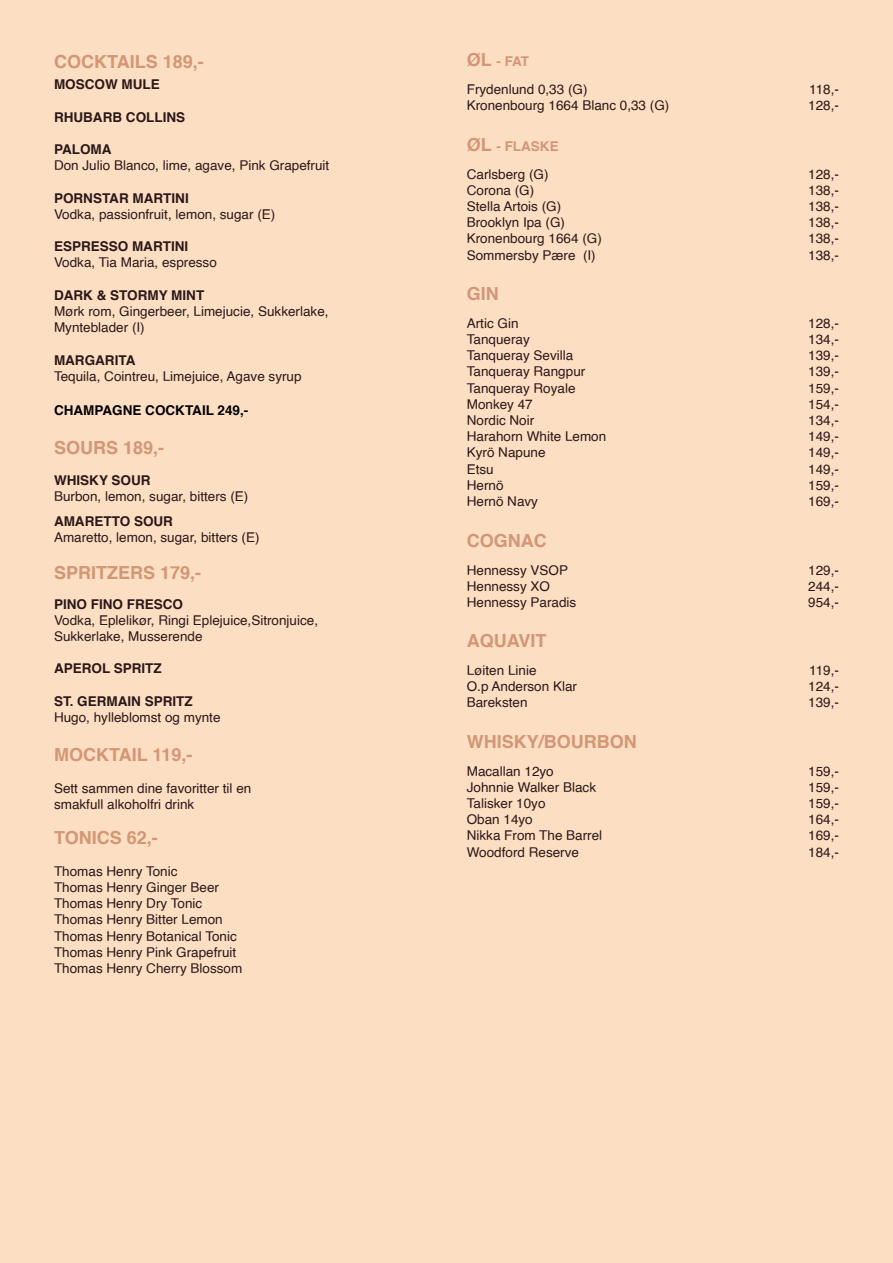
<style>
.page{position:relative;width:893px;height:1263px;background:#fcdec2}
.page>*{position:absolute;margin:0;border:0;box-sizing:border-box;transform-origin:0 0}
.t1{font:700 18px "Helvetica";color:#d39677}
.t2{font:13.5px/16.2px "Helvetica";color:#2b1818}
.t3{font:700 13.5px "Helvetica";color:#2b1818}
.t4{font:700 13.5px "Helvetica";color:#000}
.t5{font:700 13.5px "Helvetica";color:#d39677}
.s1{font-size:18px}
</style>
<div class="page">
<p class="t1" style="left:54px;top:47px;width:151px">COCKTAILS 189,-</p>
<p class="t3" style="left:54px;top:74px;width:107px">MOSCOW MULE</p>
<p class="t3" style="left:54px;top:106px;width:133px">RHUBARB COLLINS</p>
<p class="t3" style="left:54px;top:138px;width:59px">PALOMA</p>
<p class="t2" style="left:54px;top:158px;width:277px">Don Julio Blanco, lime, agave, Pink Grapefruit</p>
<p class="t3" style="left:54px;top:187px;width:136px">PORNSTAR MARTINI</p>
<p class="t2" style="left:54px;top:206px;width:223px">Vodka, passionfruit, lemon, sugar (E)</p>
<p class="t3" style="left:54px;top:236px;width:136px">ESPRESSO MARTINI</p>
<p class="t2" style="left:54px;top:255px;width:164px">Vodka, Tia Maria, espresso</p>
<p class="t3" style="left:54px;top:284px;width:152px">DARK &amp; STORMY MINT</p>
<p class="t2" style="left:54px;top:304px;width:276px">Mørk rom, Gingerbeer, Limejucie, Sukkerlake,<br>Mynteblader (I)</p>
<p class="t3" style="left:54px;top:349px;width:83px">MARGARITA</p>
<p class="t2" style="left:54px;top:368px;width:249px">Tequila, Cointreu, Limejuice, Agave syrup</p>
<p class="t4" style="left:54px;top:400px;width:196px">CHAMPAGNE COCKTAIL 249,-</p>
<p class="t1" style="left:54px;top:433px;width:112px">SOURS 189,-</p>
<p class="t3" style="left:54px;top:469px;width:98px">WHISKY SOUR</p>
<p class="t2" style="left:54px;top:489px;width:196px">Burbon, lemon, sugar, bitters (E)</p>
<p class="t3" style="left:54px;top:510px;width:121px">AMARETTO SOUR</p>
<p class="t2" style="left:54px;top:530px;width:207px">Amaretto, lemon, sugar, bitters (E)</p>
<p class="t1" style="left:54px;top:558px;width:149px">SPRITZERS 179,-</p>
<p class="t3" style="left:54px;top:593px;width:131px">PINO FINO FRESCO</p>
<p class="t2" style="left:54px;top:612px;width:266px">Vodka, Eplelikør, Ringi Eplejuice,Sitronjuice,<br>Sukkerlake, Musserende</p>
<p class="t3" style="left:54px;top:658px;width:109px">APEROL SPRITZ</p>
<p class="t3" style="left:54px;top:690px;width:140px">ST. GERMAIN SPRITZ</p>
<p class="t2" style="left:54px;top:710px;width:168px">Hugo, hylleblomst og mynte</p>
<p class="t1" style="left:54px;top:740px;width:140px">MOCKTAIL 119,-</p>
<p class="t2" style="left:54px;top:781px;width:199px">Sett sammen dine favoritter til en smakfull alkoholfri drink</p>
<p class="t1" style="left:54px;top:823px;width:105px">TONICS 62,-</p>
<p class="t2" style="left:54px;top:863px;width:125px">Thomas Henry Tonic</p>
<p class="t2" style="left:54px;top:880px;width:167px">Thomas Henry Ginger Beer</p>
<p class="t2" style="left:54px;top:896px;width:150px">Thomas Henry Dry Tonic</p>
<p class="t2" style="left:54px;top:912px;width:170px">Thomas Henry Bitter Lemon</p>
<p class="t2" style="left:54px;top:928px;width:184px">Thomas Henry Botanical Tonic</p>
<p class="t2" style="left:54px;top:944px;width:184px">Thomas Henry Pink Grapefruit</p>
<p class="t2" style="left:54px;top:961px;width:190px">Thomas Henry Cherry Blossom</p>
<p class="t5" style="left:467px;top:50px;width:64px"><span class="s1">ØL</span> - FAT</p>
<p class="t2" style="left:467px;top:81px;width:122px">Frydenlund 0,33 (G)</p>
<p class="t2" style="left:467px;top:97px;width:204px">Kronenbourg 1664 Blanc 0,33 (G)</p>
<p class="t5" style="left:467px;top:135px;width:93px"><span class="s1">ØL</span> - FLASKE</p>
<p class="t2" style="left:467px;top:166px;width:83px">Carlsberg (G)</p>
<p class="t2" style="left:467px;top:182px;width:69px">Corona (G)</p>
<p class="t2" style="left:467px;top:199px;width:96px">Stella Artois (G)</p>
<p class="t2" style="left:467px;top:215px;width:100px">Brooklyn Ipa (G)</p>
<p class="t2" style="left:467px;top:231px;width:137px">Kronenbourg 1664 (G)</p>
<p class="t2" style="left:467px;top:247px;width:131px">Sommersby Pære (I)</p>
<p class="t1" style="left:467px;top:279px;width:34px">GIN</p>
<p class="t2" style="left:467px;top:315px;width:53px">Artic Gin</p>
<p class="t2" style="left:467px;top:331px;width:65px">Tanqueray</p>
<p class="t2" style="left:467px;top:348px;width:108px">Tanqueray Sevilla</p>
<p class="t2" style="left:467px;top:364px;width:120px">Tanqueray Rangpur</p>
<p class="t2" style="left:467px;top:380px;width:110px">Tanqueray Royale</p>
<p class="t2" style="left:467px;top:396px;width:68px">Monkey 47</p>
<p class="t2" style="left:467px;top:412px;width:69px">Nordic Noir</p>
<p class="t2" style="left:467px;top:429px;width:141px">Harahorn White Lemon</p>
<p class="t2" style="left:467px;top:445px;width:80px">Kyrö Napune</p>
<p class="t2" style="left:467px;top:461px;width:29px">Etsu</p>
<p class="t2" style="left:467px;top:477px;width:38px">Hernö</p>
<p class="t2" style="left:467px;top:493px;width:73px">Hernö Navy</p>
<p class="t1" style="left:467px;top:526px;width:81px">COGNAC</p>
<p class="t2" style="left:467px;top:562px;width:103px">Hennessy VSOP</p>
<p class="t2" style="left:467px;top:578px;width:85px">Hennessy XO</p>
<p class="t2" style="left:467px;top:595px;width:111px">Hennessy Paradis</p>
<p class="t1" style="left:467px;top:626px;width:81px">AQUAVIT</p>
<p class="t2" style="left:467px;top:663px;width:71px">Løiten Linie</p>
<p class="t2" style="left:467px;top:679px;width:112px">O.p Anderson Klar</p>
<p class="t2" style="left:467px;top:695px;width:62px">Bareksten</p>
<p class="t1" style="left:467px;top:727px;width:171px">WHISKY/BOURBON</p>
<p class="t2" style="left:467px;top:763px;width:89px">Macallan 12yo</p>
<p class="t2" style="left:467px;top:779px;width:131px">Johnnie Walker Black</p>
<p class="t2" style="left:467px;top:795px;width:80px">Talisker 10yo</p>
<p class="t2" style="left:467px;top:812px;width:68px">Oban 14yo</p>
<p class="t2" style="left:467px;top:828px;width:137px">Nikka From The Barrel</p>
<p class="t2" style="left:467px;top:844px;width:114px">Woodford Reserve</p>
<p class="t2" style="left:809px;top:81px;width:31px">118,-</p>
<p class="t2" style="left:808px;top:97px;width:32px">128,-</p>
<p class="t2" style="left:808px;top:166px;width:32px">128,-</p>
<p class="t2" style="left:808px;top:182px;width:32px">138,-</p>
<p class="t2" style="left:808px;top:199px;width:32px">138,-</p>
<p class="t2" style="left:808px;top:215px;width:32px">138,-</p>
<p class="t2" style="left:808px;top:231px;width:32px">138,-</p>
<p class="t2" style="left:808px;top:247px;width:32px">138,-</p>
<p class="t2" style="left:808px;top:315px;width:32px;text-align:justify">128,- 134,- 139,- 139,- 159,- 154,- 134,- 149,- 149,- 149,- 159,- 169,-</p>
<p class="t2" style="left:808px;top:562px;width:32px">129,-</p>
<p class="t2" style="left:808px;top:578px;width:32px">244,-</p>
<p class="t2" style="left:808px;top:595px;width:32px">954,-</p>
<p class="t2" style="left:809px;top:663px;width:31px">119,-</p>
<p class="t2" style="left:808px;top:679px;width:32px">124,-</p>
<p class="t2" style="left:808px;top:695px;width:32px">139,-</p>
<p class="t2" style="left:808px;top:763px;width:32px">159,-</p>
<p class="t2" style="left:808px;top:779px;width:32px">159,-</p>
<p class="t2" style="left:808px;top:795px;width:32px">159,-</p>
<p class="t2" style="left:808px;top:812px;width:32px">164,-</p>
<p class="t2" style="left:808px;top:828px;width:32px">169,-</p>
<p class="t2" style="left:808px;top:844px;width:32px">184,-</p>
</div>
